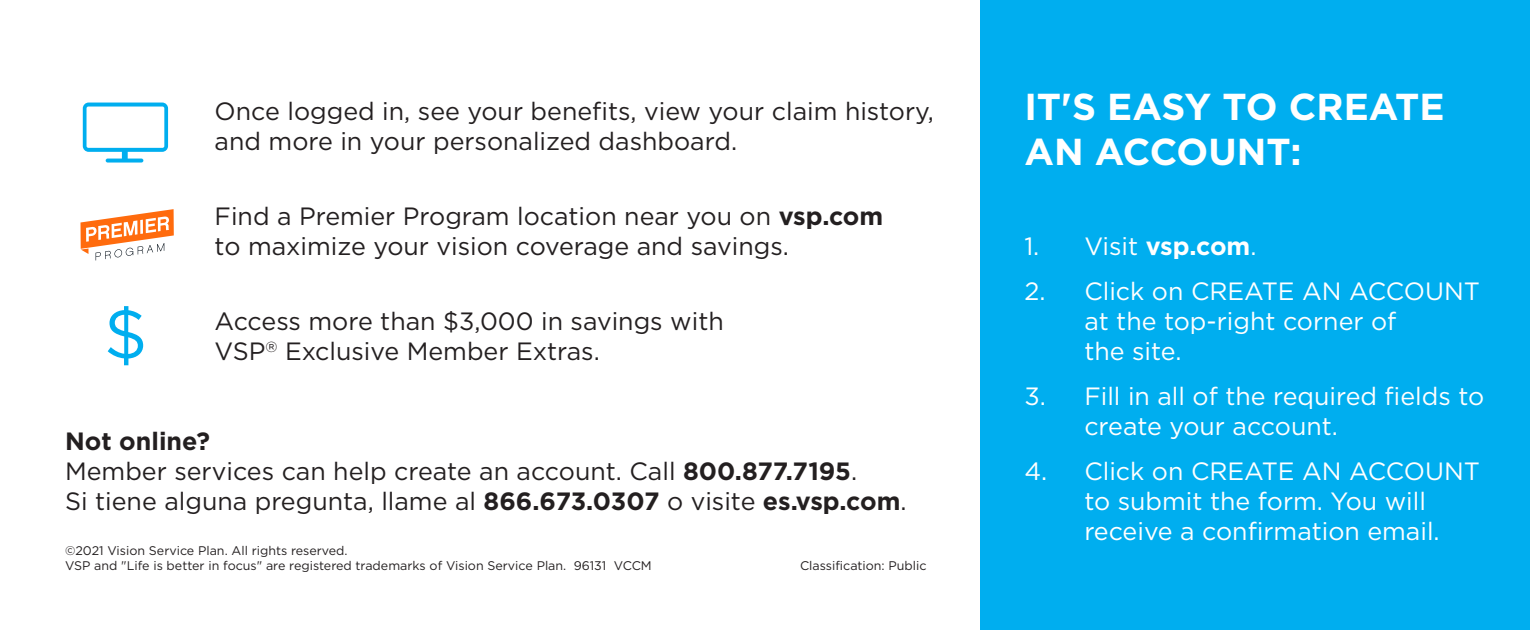
<style>
.page{position:relative;width:1530px;height:630px;background:#fff}
.page>*{position:absolute;margin:0;border:0;box-sizing:border-box;transform-origin:0 0}
.VC_Heading_2{font:700 37.5px/45px "Gotham";color:#fff}
.t1{font:25px/30px "Gotham";color:#231f20}
.t2{font:25px/30px "Gotham";color:#fff}
.VC_Legal{font:12.5px/15px "Gotham";color:#231f20}
.s1{font-weight:700}
</style>
<div class="page">
<div style="left:980px;top:0;width:550px;height:630px;background:#00aeef"></div>
<svg style="left:81px;top:209px;width:93px;height:51px"></svg>
<svg style="left:83px;top:103px;width:85px;height:60px"></svg>
<svg style="left:108px;top:306px;width:35px;height:59px"></svg>
<p class="t1" style="left:215px;top:96px;width:721px">Once logged in, see your benefits, view your claim history, and more in your personalized dashboard.</p>
<p class="t1" style="left:215px;top:201px;width:670px">Find a Premier Program location near you on <span class="s1">vsp.com </span>to maximize your vision coverage and savings.</p>
<p class="t1" style="left:215px;top:306px;width:511px">Access more than $3,000 in savings with<br>VSP<sup>®</sup> Exclusive Member Extras.</p>
<p class="t1" style="left:65px;top:426px;width:843px"><span class="s1">Not online?<br></span>Member services can help create an account. Call <span class="s1">800.877.7195</span>.<br>Si tiene alguna pregunta, llame al <span class="s1">866.673.0307</span> o visite <span class="s1">es.vsp.com</span>.</p>
<p class="VC_Legal" style="left:65px;top:543px;width:588px">©2021 Vision Service Plan. All rights reserved.<br>VSP and "Life is better in focus" are registered trademarks of Vision Service Plan. 96131 VCCM</p>
<p class="VC_Legal" style="left:800px;top:558px;width:128px">Classification: Public</p>
<p class="VC_Heading_2" style="left:1024px;top:84px;width:422px">IT'S EASY TO CREATE<br>AN ACCOUNT:</p>
<p class="t2" style="left:1024px;top:231px;width:234px">1. Visit <span class="s1">vsp.com</span>.</p>
<p class="t2" style="left:1084px;top:276px;width:397px;text-indent:-60px">2. Click on CREATE AN ACCOUNT at the top-right corner of<br>the site.</p>
<p class="t2" style="left:1084px;top:381px;width:401px;text-indent:-60px">3. Fill in all of the required fields to create your account.</p>
<p class="t2" style="left:1084px;top:456px;width:397px;text-indent:-60px">4. Click on CREATE AN ACCOUNT to submit the form. You will receive a confirmation email.</p>
</div>
